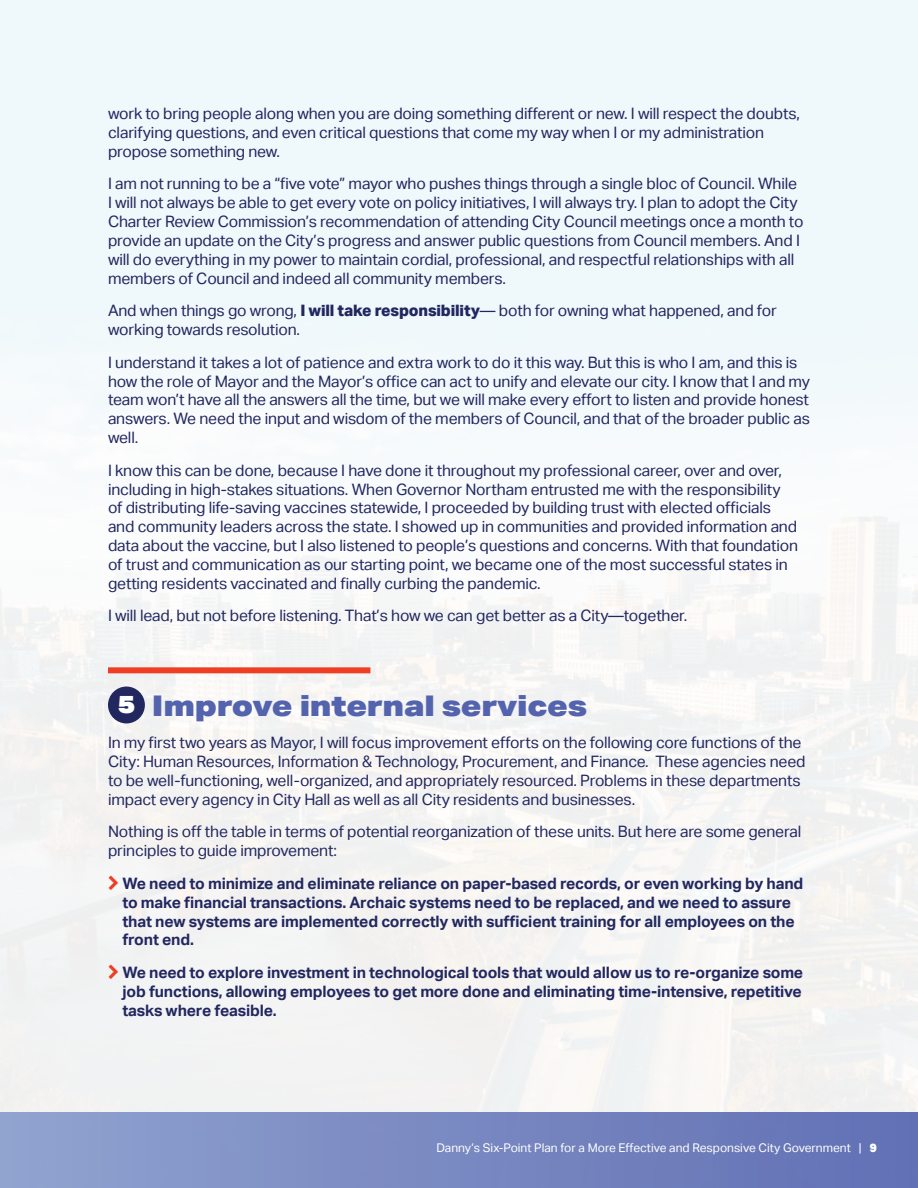
<style>
.page{position:relative;width:918px;height:1188px;background:#f2f8fb}
.page>*{position:absolute;margin:0;border:0;box-sizing:border-box;transform-origin:0 0}
.t1{font:900 28.5px "Aktiv Grotesk Ex";letter-spacing:-.01em;color:#5363ae}
.t2{font:15.75px/18.9px "Aktiv Grotesk";letter-spacing:-.01em;color:#222760}
.t3{font:700 15.75px/18.9px "Aktiv Grotesk";letter-spacing:-.01em;color:#222760}
.t4{font:12px "Aktiv Grotesk";color:#fff}
.s1{font-weight:800}
.s2{font-size:24.75px;color:#fff}
.s3{font-weight:900}
</style>
<div class="page">
<div style="left:0;top:1112px;width:918px;height:76px;background:linear-gradient(to right,#91a3cf,#626fb4)"></div>
<div style="left:108px;top:667px;width:262px;height:6px;background:#ef3e23"></div>
<div style="left:108px;top:687px;width:37px;height:36px;background:#222760;border-radius:50%"></div>
<p class="t2" style="left:108px;top:104px;width:693px">work to bring people along when you are doing something different or new. I will respect the doubts, clarifying questions, and even critical questions that come my way when I or my administration propose something new.</p>
<p class="t2" style="left:108px;top:175px;width:697px">I am not running to be a “five vote” mayor who pushes things through a single bloc of Council. While I will not always be able to get every vote on policy initiatives, I will always try. I plan to adopt the City Charter Review Commission’s recommendation of attending City Council meetings once a month to provide an update on the City’s progress and answer public questions from Council members. And I will do everything in my power to maintain cordial, professional, and respectful relationships with all members of Council and indeed all community members.</p>
<p class="t2" style="left:108px;top:301px;width:670px">And when things go wrong, <span class="s1">I will take responsibility</span>— both for owning what happened, and for working towards resolution.</p>
<p class="t2" style="left:108px;top:353px;width:704px">I understand it takes a lot of patience and extra work to do it this way. But this is who I am, and this is how the role of Mayor and the Mayor’s office can act to unify and elevate our city. I know that I and my team won’t have all the answers all the time, but we will make every effort to listen and provide honest answers. We need the input and wisdom of the members of Council, and that of the broader public as well.</p>
<p class="t2" style="left:108px;top:461px;width:692px">I know this can be done, because I have done it throughout my professional career, over and over, including in high-stakes situations. When Governor Northam entrusted me with the responsibility of distributing life-saving vaccines statewide, I proceeded by building trust with elected officials and community leaders across the state. I showed up in communities and provided information and data about the vaccine, but I also listened to people’s questions and concerns. With that foundation of trust and communication as our starting point, we became one of the most successful states in getting residents vaccinated and finally curbing the pandemic.</p>
<p class="t2" style="left:108px;top:607px;width:581px">I will lead, but not before listening. That’s how we can get better as a City—together.</p>
<h1 class="t1" style="left:118px;top:687px;width:471px"><span class="s2">5</span> Improve internal services</h1>
<p class="t2" style="left:108px;top:733px;width:699px">In my first two years as Mayor, I will focus improvement efforts on the following core functions of the City: Human Resources, Information &amp; Technology, Procurement, and Finance. These agencies need to be well-functioning, well-organized, and appropriately resourced. Problems in these departments impact every agency in City Hall as well as all City residents and businesses.</p>
<p class="t2" style="left:108px;top:823px;width:695px">Nothing is off the table in terms of potential reorganization of these units. But here are some general principles to guide improvement:</p>
<p class="t3" style="left:122px;top:874px;width:682px">We need to minimize and eliminate reliance on paper-based records, or even working by hand to make financial transactions. Archaic systems need to be replaced, and we need to assure that new systems are implemented correctly with sufficient training for all employees on the front end.</p>
<p class="t3" style="left:122px;top:963px;width:682px;text-align:justify">We need to explore investment in technological tools that would allow us to re-organize some job functions, allowing employees to get more done and eliminating time-intensive, repetitive tasks where feasible.</p>
<p class="t4" style="left:437px;top:1141px;width:442px">Danny’s Six-Point Plan for a More Effective and Responsive City Government | <span class="s3">9</span></p>
</div>
